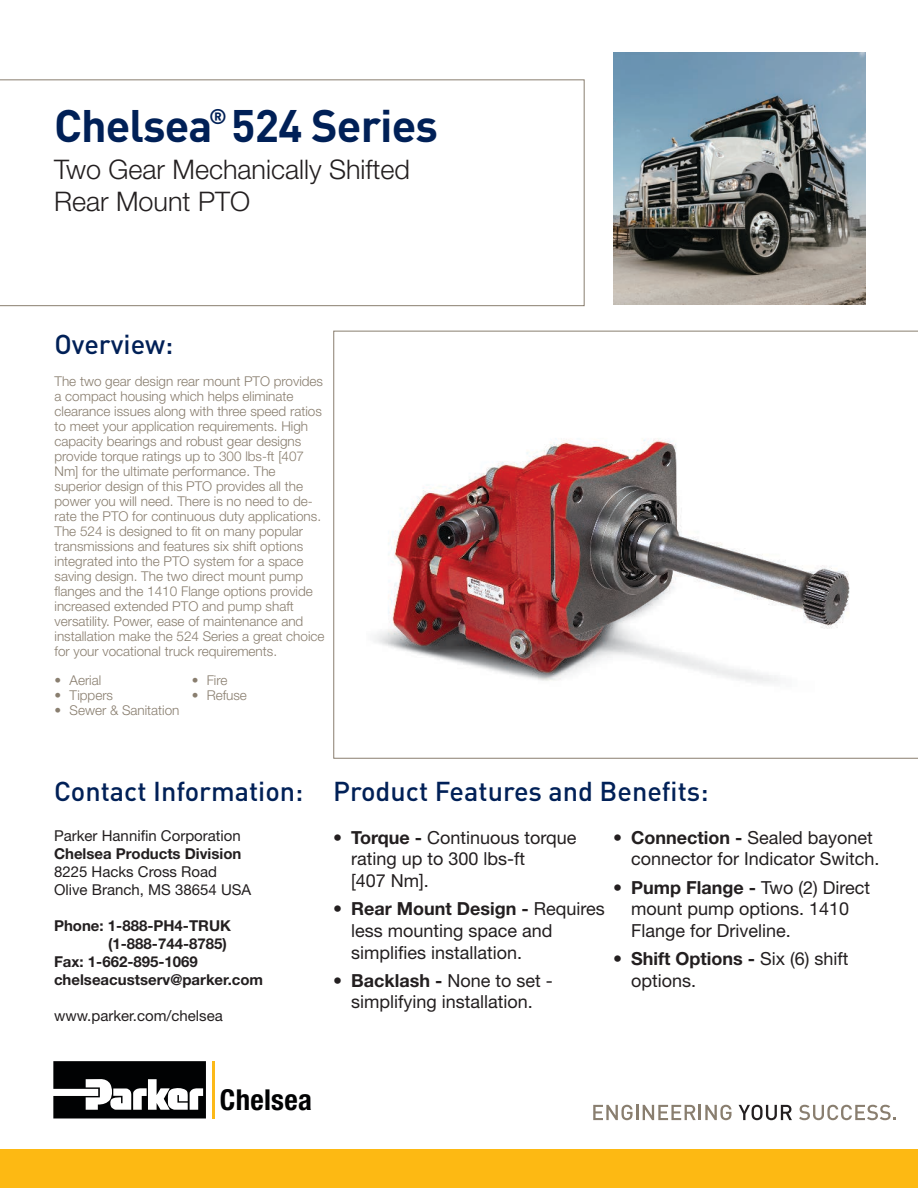
<style>
.page{position:relative;width:918px;height:1188px;background:#fff}
.page>*{position:absolute;margin:0;border:0;box-sizing:border-box;transform-origin:0 0}
.t1{font:700 45px "DINOT";letter-spacing:-.02em;color:#002057}
.t2{font:700 condensed 28.8px "Helvetica Neue LT Std";letter-spacing:.01em;color:#010203}
.t3{font:500 27px "DINOT";color:#002057}
.t4{font:300 27px/32.4px "Helvetica Neue LT Std";color:#231f20}
.t5{font:18px/21.6px "Helvetica Neue LT Std";color:#231f20}
.t6{font:700 15px "Helvetica Neue LT Std";color:#231f20}
.t7{font:15px/18px "Helvetica Neue LT Std";color:#231f20}
.t8{font:300 13.5px/15px "Helvetica Neue LT Std";color:#897e6f}
.s1{font-weight:700}
</style>
<div class="page">
<svg style="left:593px;top:1105px;width:139px;height:15px"></svg>
<svg style="left:739px;top:1105px;width:53px;height:15px"></svg>
<svg style="left:799px;top:1105px;width:97px;height:15px"></svg>
<svg style="left:333px;top:331px;width:585px;height:428px"></svg>
<svg style="left:0;top:79px;width:585px;height:227px"></svg>
<svg style="left:53px;top:1061px;width:153px;height:57px"></svg>
<hr style="left:212px;top:1061px;width:3px;height:57px;background:#fcb918">
<div style="left:0;top:1150px;width:918px;height:38px;background:#fdb913"></div>
<img style="left:367px;top:392px;width:518px;height:324px">
<img style="left:613px;top:52px;width:253px;height:252px">
<h1 class="t1" style="left:54px;top:95px;width:386px">Chelsea<sup>®</sup> 524 Series</h1>
<h3 class="t4" style="left:54px;top:153px;width:358px">Two Gear Mechanically Shifted<br>Rear Mount PTO</h3>
<h3 class="t3" style="left:55px;top:326px;width:120px">Overview:</h3>
<p class="t8" style="left:55px;top:373px;width:272px">The two gear design rear mount PTO provides a compact housing which helps eliminate clearance issues along with three speed ratios to meet your application requirements. High capacity bearings and robust gear designs provide torque ratings up to 300 lbs-ft [407<br>Nm] for the ultimate performance. The superior design of this PTO provides all the power you will need. There is no need to de&shy;rate the PTO for continuous duty applications.<br>The 524 is designed to fit on many popular transmissions and features six shift options integrated into the PTO system for a space saving design. The two direct mount pump flanges and the 1410 Flange options provide increased extended PTO and pump shaft versatility. Power, ease of maintenance and installation make the 524 Series a great choice for your vocational truck requirements.</p>
<p class="t8" style="left:55px;top:673px;width:48px">• Aerial</p>
<p class="t8" style="left:55px;top:688px;width:60px">• Tippers</p>
<p class="t8" style="left:55px;top:703px;width:127px">• Sewer &amp; Sanitation</p>
<p class="t8" style="left:192px;top:673px;width:37px">• Fire</p>
<p class="t8" style="left:192px;top:688px;width:57px">• Refuse</p>
<h3 class="t3" style="left:54px;top:773px;width:251px">Contact Information:</h3>
<p class="t7" style="left:54px;top:826px;width:188px">Parker Hannifin Corporation</p>
<p class="t6" style="left:54px;top:844px;width:189px">Chelsea Products Division</p>
<p class="t7" style="left:54px;top:862px;width:199px">8225 Hacks Cross Road<br>Olive Branch, MS 38654 USA</p>
<p class="t6" style="left:54px;top:916px;width:178px">Phone: 1-888-PH4-TRUK</p>
<p class="t6" style="left:108px;top:934px;width:120px">(1-888-744-8785)</p>
<p class="t6" style="left:54px;top:952px;width:145px">Fax: 1-662-895-1069</p>
<p class="t6" style="left:54px;top:970px;width:211px">chelseacustserv@parker.com</p>
<p class="t7" style="left:54px;top:1006px;width:170px">www.parker.com/chelsea</p>
<h3 class="t3" style="left:333px;top:773px;width:377px">Product Features and Benefits:</h3>
<h3 class="t5" style="left:351px;top:826px;width:227px;text-indent:-18px">• <span class="s1">Torque -</span> Continuous torque rating up to 300 lbs-ft<br>[407 Nm].</h3>
<h3 class="t5" style="left:351px;top:898px;width:255px;text-indent:-18px">• <span class="s1">Rear Mount Design -</span> Requires less mounting space and simplifies installation.</h3>
<h3 class="t5" style="left:333px;top:969px;width:221px;text-align:center">• <span class="s1">Backlash -</span> None to set - simplifying installation.</h3>
<h3 class="t5" style="left:631px;top:826px;width:250px;text-indent:-18px">• <span class="s1">Connection -</span> Sealed bayonet connector for Indicator Switch.</h3>
<h3 class="t5" style="left:631px;top:876px;width:240px;text-indent:-18px">• <span class="s1">Pump Flange -</span> Two (2) Direct mount pump options. 1410<br>Flange for Driveline.</h3>
<h3 class="t5" style="left:631px;top:948px;width:219px;text-indent:-18px">• <span class="s1">Shift Options -</span> Six (6) shift options.</h3>
<h2 class="t2" style="left:220px;top:1082px;width:93px">Chelsea</h2>
</div>
